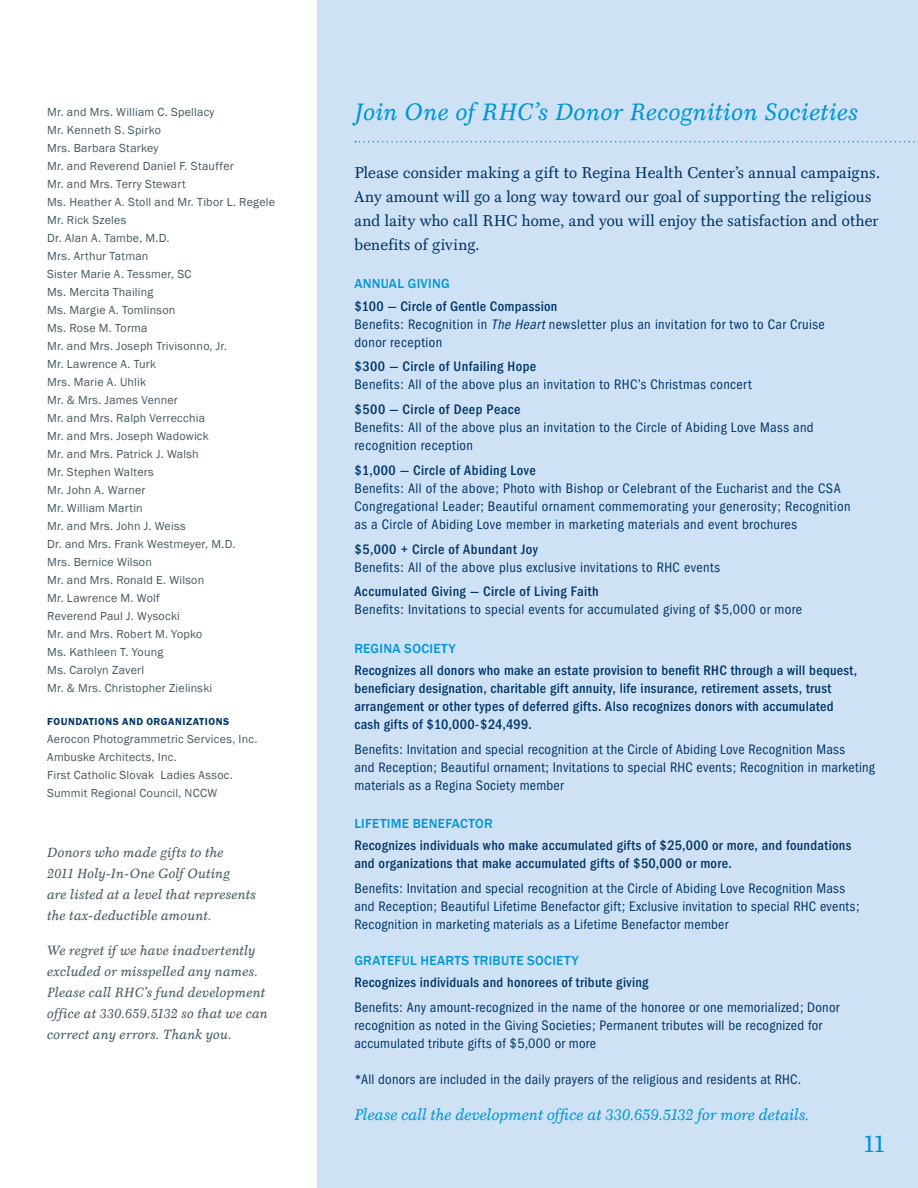
<style>
.page{position:relative;width:918px;height:1188px;background:#fff}
.page>*{position:absolute;margin:0;border:0;box-sizing:border-box;transform-origin:0 0}
.t1{font:italic 24px "Mt.Augustine";letter-spacing:.03em;color:#0096d6}
.t2{font:24px "Mt.Augustine Roman";color:#0096d6}
.t3{font:15.75px/24px "Mt.Augustine Roman";letter-spacing:.02em;color:#003568}
.t4{font:italic 15.75px "Mt.Augustine";letter-spacing:.015em;color:#0096d6}
.t5{font:condensed 14.25px/18px "Franklin Gothic";letter-spacing:.025em;color:#003568}
.t6{font:500 condensed 14.25px/18px "Franklin Gothic";letter-spacing:.025em;color:#003568}
.t7{font:italic 13.5px/21px "Mt.Augustine";letter-spacing:.03em;color:#455761}
.t8{font:500 13.5px "Franklin Gothic";letter-spacing:.02em;color:#0096d6}
.t9{font:12px/18px "Franklin Gothic";letter-spacing:.02em;color:#455761}
.t10{font:600 10.5px "Franklin Gothic Itc T";letter-spacing:.05em;color:#003568}
.s1{font-weight:500}
.s2{font-style:italic}
</style>
<div class="page">
<div style="left:317px;top:0;width:601px;height:1188px;background:#cfe2f5"></div>
<svg style="left:355px;top:141px;width:563px;height:1px"></svg>
<p class="t9" style="left:47px;top:104px;width:229px">Mr. and Mrs. William C. Spellacy<br>Mr. Kenneth S. Spirko<br>Mrs. Barbara Starkey<br>Mr. and Reverend Daniel F. Stauffer<br>Mr. and Mrs. Terry Stewart<br>Ms. Heather A. Stoll and Mr. Tibor L. Regele<br>Mr. Rick Szeles<br>Dr. Alan A. Tambe, M.D.<br>Mrs. Arthur Tatman<br>Sister Marie A. Tessmer, SC<br>Ms. Mercita Thailing<br>Ms. Margie A. Tomlinson<br>Ms. Rose M. Torma<br>Mr. and Mrs. Joseph Trivisonno, Jr.<br>Mr. Lawrence A. Turk<br>Mrs. Marie A. Uhlik<br>Mr. &amp; Mrs. James Venner<br>Mr. and Mrs. Ralph Verrecchia<br>Mr. and Mrs. Joseph Wadowick<br>Mr. and Mrs. Patrick J. Walsh<br>Mr. Stephen Walters<br>Mr. John A. Warner<br>Mr. William Martin<br>Mr. and Mrs. John J. Weiss<br>Dr. and Mrs. Frank Westmeyer, M.D.<br>Mrs. Bernice Wilson<br>Mr. and Mrs. Ronald E. Wilson<br>Mr. Lawrence M. Wolf<br>Reverend Paul J. Wysocki<br>Mr. and Mrs. Robert M. Yopko<br>Ms. Kathleen T. Young<br>Ms. Carolyn Zaverl<br>Mr. &amp; Mrs. Christopher Zielinski</p>
<p class="t10" style="left:47px;top:716px;width:183px">FOUNDATIONS AND ORGANIZATIONS</p>
<p class="t9" style="left:47px;top:731px;width:212px">Aerocon Photogrammetric Services, Inc.<br>Ambuske Architects, Inc.<br>First Catholic Slovak Ladies Assoc.<br>Summit Regional Council, NCCW</p>
<p class="t7" style="left:47px;top:843px;width:210px">Donors who made gifts to the<br>2011 Holy-In-One Golf Outing<br>are listed at a level that represents the tax-deductible amount.</p>
<p class="t7" style="left:47px;top:941px;width:222px">We regret if we have inadvertently excluded or misspelled any names.<br>Please call RHC’s fund development office at 330.659.5132 so that we can correct any errors. Thank you.</p>
<h1 class="t1" style="left:354px;top:102px;width:505px">Join One of RHC’s Donor Recognition Societies</h1>
<p class="t3" style="left:354px;top:161px;width:527px">Please consider making a gift to Regina Health Center’s annual campaigns.<br>Any amount will go a long way toward our goal of supporting the religious and laity who call RHC home, and you will enjoy the satisfaction and other benefits of giving.</p>
<p class="t8" style="left:354px;top:276px;width:96px">ANNUAL GIVING</p>
<p class="t5" style="left:354px;top:297px;width:472px"><span class="s1">$100 — Circle of Gentle Compassion<br></span>Benefits: Recognition in <span class="s2">The Heart</span> newsletter plus an invitation for two to Car Cruise donor reception</p>
<p class="t6" style="left:354px;top:358px;width:183px">$300 — Circle of Unfailing Hope</p>
<p class="t5" style="left:354px;top:376px;width:399px">Benefits: All of the above plus an invitation to RHC’s Christmas concert</p>
<p class="t6" style="left:354px;top:401px;width:168px">$500 — Circle of Deep Peace</p>
<p class="t5" style="left:354px;top:419px;width:461px">Benefits: All of the above plus an invitation to the Circle of Abiding Love Mass and recognition reception</p>
<p class="t6" style="left:354px;top:461px;width:183px">$1,000 — Circle of Abiding Love</p>
<p class="t5" style="left:354px;top:479px;width:498px">Benefits: All of the above; Photo with Bishop or Celebrant of the Eucharist and the CSA<br>Congregational Leader; Beautiful ornament commemorating your generosity; Recognition as a Circle of Abiding Love member in marketing materials and event brochures</p>
<p class="t6" style="left:354px;top:540px;width:185px">$5,000 + Circle of Abundant Joy</p>
<p class="t5" style="left:354px;top:558px;width:367px">Benefits: All of the above plus exclusive invitations to RHC events</p>
<p class="t6" style="left:354px;top:583px;width:246px">Accumulated Giving — Circle of Living Faith</p>
<p class="t5" style="left:354px;top:601px;width:449px">Benefits: Invitations to special events for accumulated giving of $5,000 or more</p>
<p class="t8" style="left:354px;top:640px;width:103px">REGINA SOCIETY</p>
<p class="t6" style="left:354px;top:661px;width:504px">Recognizes all donors who make an estate provision to benefit RHC through a will bequest, beneficiary designation, charitable gift annuity, life insurance, retirement assets, trust arrangement or other types of deferred gifts. Also recognizes donors with accumulated cash gifts of $10,000-$24,499.</p>
<p class="t5" style="left:354px;top:740px;width:522px">Benefits: Invitation and special recognition at the Circle of Abiding Love Recognition Mass<br>and Reception; Beautiful ornament; Invitations to special RHC events; Recognition in marketing materials as a Regina Society member</p>
<p class="t8" style="left:354px;top:815px;width:138px">LIFETIME BENEFACTOR</p>
<p class="t6" style="left:354px;top:837px;width:498px">Recognizes individuals who make accumulated gifts of $25,000 or more, and foundations and organizations that make accumulated gifts of $50,000 or more.</p>
<p class="t5" style="left:354px;top:880px;width:507px">Benefits: Invitation and special recognition at the Circle of Abiding Love Recognition Mass and Reception; Beautiful Lifetime Benefactor gift; Exclusive invitation to special RHC events;<br>Recognition in marketing materials as a Lifetime Benefactor member</p>
<p class="t8" style="left:354px;top:952px;width:10px">GRA</p>
<p class="t8" style="left:380px;top:952px;width:200px">TEFUL HEARTS TRIBUTE SOCIETY</p>
<p class="t6" style="left:354px;top:974px;width:296px">Recognizes individuals and honorees of tribute giving</p>
<p class="t5" style="left:354px;top:999px;width:487px">Benefits: Any amount-recognized in the name of the honoree or one memorialized; Donor recognition as noted in the Giving Societies; Permanent tributes will be recognized for accumulated tribute gifts of $5,000 or more</p>
<p class="t5" style="left:354px;top:1071px;width:448px">*All donors are included in the daily prayers of the religious and residents at RHC.</p>
<p class="t4" style="left:354px;top:1108px;width:456px">Please call the development office at 330.659.5132 for more details.</p>
<h1 class="t2" style="left:864px;top:1131px;width:21px">11</h1>
</div>
